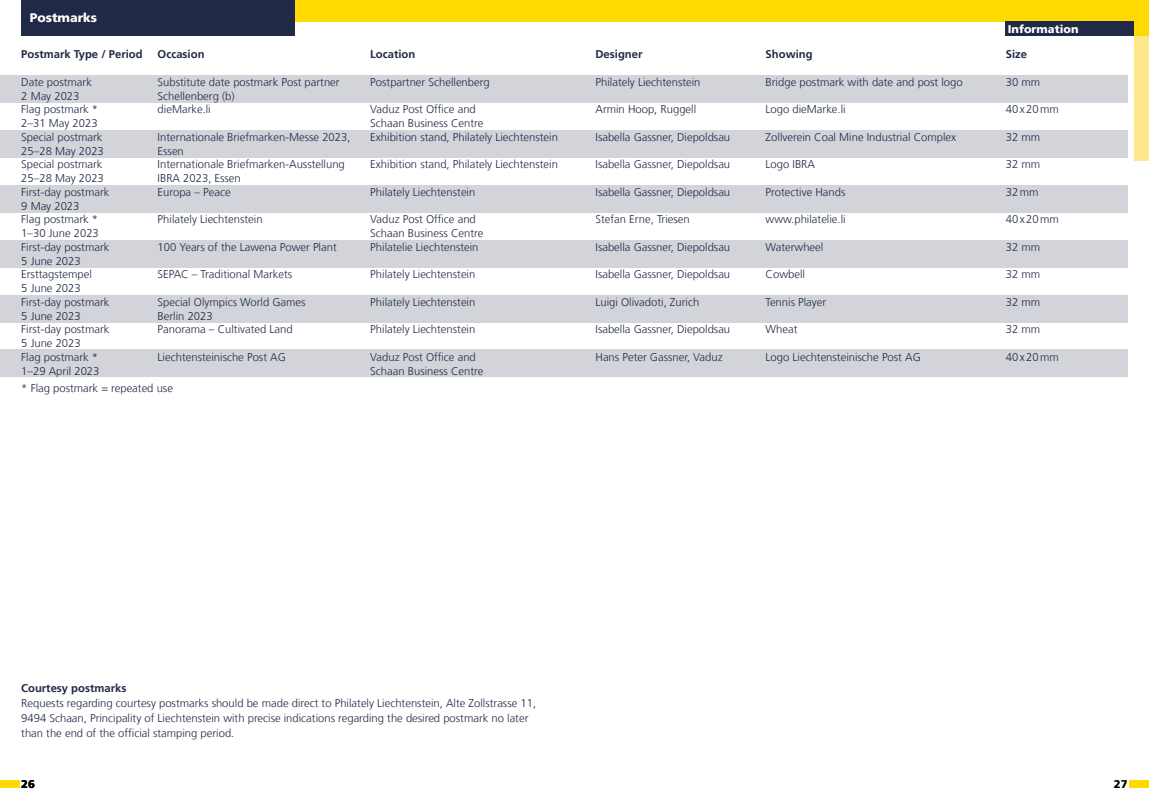
<style>
.page{position:relative;width:1149px;height:808px;background:#fff}
.page>*{position:absolute;margin:0;border:0;box-sizing:border-box;transform-origin:0 0}
.Titel{font:900 12.5px "Frutiger LT";color:#fff}
.Grundtext{font:300 11.25px "Frutiger";color:#202945}
.Technische_Angaben{font:300 11.25px/15px "Frutiger";color:#202945}
.Grundtext-2{font:700 11.25px "Frutiger";color:#202945}
.Grundtext-3{font:300 11.25px "Frutiger";letter-spacing:.06em;color:#202945}
.Inhalt_Titelseite{font:900 11.25px "Frutiger LT";color:#fff}
.Inhalt_Titelseite-2{font:900 11.25px "Frutiger LT";color:#000}
</style>
<div class="page">
<div style="left:0;top:295px;width:1127px;height:27px;background:#d2d4da"></div>
<div style="left:0;top:350px;width:1127px;height:27px;background:#d2d4da"></div>
<div style="left:21px;top:0;width:1127px;height:21px;background:#ffd902"></div>
<div style="left:1005px;top:21px;width:129px;height:15px;background:#202945"></div>
<div style="left:1134px;top:34px;width:14px;height:127px;background:#ffe88b"></div>
<div style="left:1134px;top:21px;width:14px;height:15px;background:#ffd902"></div>
<div style="left:1129px;top:780px;width:19px;height:8px;background:#ffd902"></div>
<div style="left:0;top:75px;width:1127px;height:28px;background:#d2d4da"></div>
<div style="left:0;top:130px;width:1127px;height:28px;background:#d2d4da"></div>
<div style="left:0;top:185px;width:1127px;height:27px;background:#d2d4da"></div>
<div style="left:0;top:240px;width:1127px;height:27px;background:#d2d4da"></div>
<div style="left:0;top:780px;width:19px;height:8px;background:#ffd902"></div>
<div style="left:21px;top:0;width:274px;height:35px;background:#202945"></div>
<p class="Titel" style="left:30px;top:10px;width:69px">Postmarks</p>
<p class="Grundtext-2" style="left:21px;top:48px;width:123px">Postmark Type / Period</p>
<p class="Grundtext-2" style="left:158px;top:48px;width:48px">Occasion</p>
<p class="Grundtext-2" style="left:370px;top:48px;width:46px">Location</p>
<p class="Grundtext-2" style="left:595px;top:48px;width:48px">Designer</p>
<p class="Grundtext-2" style="left:765px;top:48px;width:48px">Showing</p>
<p class="Grundtext-2" style="left:1005px;top:48px;width:23px">Size</p>
<p class="Grundtext" style="left:21px;top:75px;width:72px">Date postmark</p>
<p class="Grundtext" style="left:158px;top:75px;width:183px">Substitute date postmark Post partner</p>
<p class="Grundtext" style="left:370px;top:75px;width:121px">Postpartner Schellenberg</p>
<p class="Grundtext" style="left:595px;top:75px;width:106px">Philately Liechtenstein</p>
<p class="Grundtext" style="left:765px;top:75px;width:198px">Bridge postmark with date and post logo</p>
<p class="Grundtext" style="left:1005px;top:75px;width:36px">30 mm</p>
<p class="Grundtext" style="left:21px;top:89px;width:60px">2 May 2023</p>
<p class="Grundtext" style="left:158px;top:89px;width:78px">Schellenberg (b)</p>
<p class="Grundtext" style="left:21px;top:103px;width:78px">Flag postmark *</p>
<p class="Grundtext" style="left:158px;top:103px;width:55px">dieMarke.li</p>
<p class="Grundtext" style="left:370px;top:103px;width:107px">Vaduz Post Office and</p>
<p class="Grundtext" style="left:595px;top:103px;width:102px">Armin Hoop, Ruggell</p>
<p class="Grundtext" style="left:765px;top:103px;width:82px">Logo dieMarke.li</p>
<p class="Grundtext-3" style="left:1005px;top:103px;width:54px">40x20mm</p>
<p class="Grundtext" style="left:21px;top:117px;width:78px">2–31 May 2023</p>
<p class="Grundtext" style="left:370px;top:117px;width:114px">Schaan Business Centre</p>
<p class="Grundtext" style="left:21px;top:130px;width:83px">Special postmark</p>
<p class="Grundtext" style="left:158px;top:130px;width:194px">Internationale Briefmarken-Messe 2023,</p>
<p class="Grundtext" style="left:370px;top:130px;width:189px">Exhibition stand, Philately Liechtenstein</p>
<p class="Grundtext" style="left:595px;top:130px;width:136px">Isabella Gassner, Diepoldsau</p>
<p class="Grundtext" style="left:765px;top:130px;width:192px">Zollverein Coal Mine Industrial Complex</p>
<p class="Grundtext" style="left:1005px;top:130px;width:36px">32 mm</p>
<p class="Grundtext" style="left:21px;top:144px;width:84px">25–28 May 2023</p>
<p class="Grundtext" style="left:158px;top:144px;width:28px">Essen</p>
<p class="Grundtext" style="left:21px;top:158px;width:83px">Special postmark</p>
<p class="Grundtext" style="left:158px;top:158px;width:189px">Internationale Briefmarken-Ausstellung</p>
<p class="Grundtext" style="left:370px;top:158px;width:189px">Exhibition stand, Philately Liechtenstein</p>
<p class="Grundtext" style="left:595px;top:158px;width:136px">Isabella Gassner, Diepoldsau</p>
<p class="Grundtext" style="left:765px;top:158px;width:51px">Logo IBRA</p>
<p class="Grundtext" style="left:1005px;top:158px;width:36px">32 mm</p>
<p class="Grundtext" style="left:21px;top:172px;width:84px">25–28 May 2023</p>
<p class="Grundtext" style="left:158px;top:172px;width:85px">IBRA 2023, Essen</p>
<p class="Grundtext" style="left:21px;top:185px;width:90px">First-day postmark</p>
<p class="Grundtext" style="left:158px;top:185px;width:74px">Europa – Peace</p>
<p class="Grundtext" style="left:370px;top:185px;width:106px">Philately Liechtenstein</p>
<p class="Grundtext" style="left:595px;top:185px;width:136px">Isabella Gassner, Diepoldsau</p>
<p class="Grundtext" style="left:765px;top:185px;width:81px">Protective Hands</p>
<p class="Grundtext" style="left:1005px;top:185px;width:34px">32mm</p>
<p class="Grundtext" style="left:21px;top:199px;width:60px">9 May 2023</p>
<p class="Grundtext" style="left:21px;top:213px;width:78px">Flag postmark *</p>
<p class="Grundtext" style="left:158px;top:213px;width:106px">Philately Liechtenstein</p>
<p class="Grundtext" style="left:370px;top:213px;width:107px">Vaduz Post Office and</p>
<p class="Grundtext" style="left:595px;top:213px;width:96px">Stefan Erne, Triesen</p>
<p class="Grundtext" style="left:765px;top:213px;width:82px">www.philatelie.li</p>
<p class="Grundtext-3" style="left:1005px;top:213px;width:54px">40x20mm</p>
<p class="Grundtext" style="left:21px;top:227px;width:79px">1–30 June 2023</p>
<p class="Grundtext" style="left:370px;top:227px;width:114px">Schaan Business Centre</p>
<p class="Grundtext" style="left:21px;top:240px;width:90px">First-day postmark</p>
<p class="Grundtext" style="left:158px;top:240px;width:180px">100 Years of the Lawena Power Plant</p>
<p class="Grundtext" style="left:370px;top:240px;width:110px">Philatelie Liechtenstein</p>
<p class="Grundtext" style="left:595px;top:240px;width:136px">Isabella Gassner, Diepoldsau</p>
<p class="Grundtext" style="left:765px;top:240px;width:59px">Waterwheel</p>
<p class="Grundtext" style="left:1005px;top:240px;width:36px">32 mm</p>
<p class="Grundtext" style="left:21px;top:254px;width:61px">5 June 2023</p>
<p class="Grundtext" style="left:21px;top:268px;width:72px">Ersttagstempel</p>
<p class="Grundtext" style="left:158px;top:268px;width:136px">SEPAC – Traditional Markets</p>
<p class="Grundtext" style="left:370px;top:268px;width:106px">Philately Liechtenstein</p>
<p class="Grundtext" style="left:595px;top:268px;width:136px">Isabella Gassner, Diepoldsau</p>
<p class="Grundtext" style="left:765px;top:268px;width:41px">Cowbell</p>
<p class="Grundtext" style="left:1005px;top:268px;width:36px">32 mm</p>
<p class="Grundtext" style="left:21px;top:282px;width:61px">5 June 2023</p>
<p class="Grundtext" style="left:21px;top:295px;width:90px">First-day postmark</p>
<p class="Grundtext" style="left:158px;top:295px;width:149px">Special Olympics World Games</p>
<p class="Grundtext" style="left:370px;top:295px;width:106px">Philately Liechtenstein</p>
<p class="Grundtext" style="left:595px;top:295px;width:105px">Luigi Olivadoti, Zurich</p>
<p class="Grundtext" style="left:765px;top:295px;width:62px">Tennis Player</p>
<p class="Grundtext" style="left:1005px;top:295px;width:36px">32 mm</p>
<p class="Grundtext" style="left:21px;top:309px;width:61px">5 June 2023</p>
<p class="Grundtext" style="left:158px;top:309px;width:57px">Berlin 2023</p>
<p class="Grundtext" style="left:21px;top:323px;width:90px">First-day postmark</p>
<p class="Grundtext" style="left:158px;top:323px;width:137px">Panorama – Cultivated Land</p>
<p class="Grundtext" style="left:370px;top:323px;width:106px">Philately Liechtenstein</p>
<p class="Grundtext" style="left:595px;top:323px;width:136px">Isabella Gassner, Diepoldsau</p>
<p class="Grundtext" style="left:765px;top:323px;width:33px">Wheat</p>
<p class="Grundtext" style="left:1005px;top:323px;width:36px">32 mm</p>
<p class="Grundtext" style="left:21px;top:337px;width:61px">5 June 2023</p>
<p class="Grundtext" style="left:21px;top:350px;width:78px">Flag postmark *</p>
<p class="Grundtext" style="left:158px;top:350px;width:130px">Liechtensteinische Post AG</p>
<p class="Grundtext" style="left:370px;top:350px;width:107px">Vaduz Post Office and</p>
<p class="Grundtext" style="left:595px;top:350px;width:129px">Hans Peter Gassner, Vaduz</p>
<p class="Grundtext" style="left:765px;top:350px;width:157px">Logo Liechtensteinische Post AG</p>
<p class="Grundtext-3" style="left:1005px;top:350px;width:54px">40x20mm</p>
<p class="Grundtext" style="left:21px;top:364px;width:80px">1–29 April 2023</p>
<p class="Grundtext" style="left:370px;top:364px;width:114px">Schaan Business Centre</p>
<p class="Grundtext" style="left:21px;top:382px;width:153px">* Flag postmark = repeated use</p>
<p class="Inhalt_Titelseite" style="left:1007px;top:22px;width:72px">Information</p>
<p class="Grundtext-2" style="left:21px;top:681px;width:107px">Courtesy postmarks</p>
<p class="Technische_Angaben" style="left:21px;top:695px;width:516px">Requests regarding courtesy postmarks should be made direct to Philately Liechtenstein, Alte Zollstrasse 11,<br>9494 Schaan, Principality of Liechtenstein with precise indications regarding the desired postmark no later than the end of the official stamping period.</p>
<p class="Inhalt_Titelseite-2" style="left:21px;top:778px;width:15px">26</p>
<p class="Inhalt_Titelseite-2" style="left:1113px;top:778px;width:15px">27</p>
</div>
